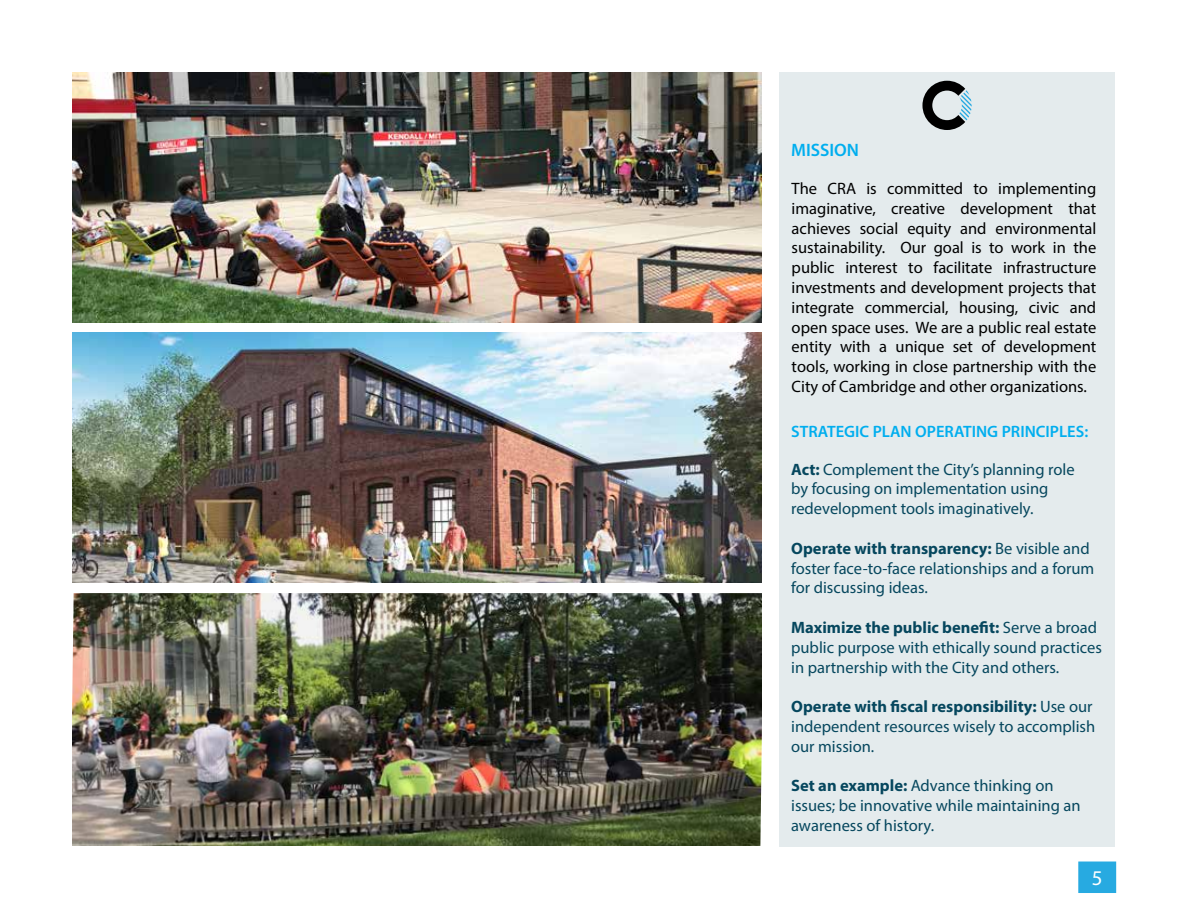
<style>
.page{position:relative;width:1188px;height:918px;background:#fff}
.page>*{position:absolute;margin:0;border:0;box-sizing:border-box;transform-origin:0 0}
.t1{font:21px "Myriad Pro";color:#fff}
.t2{font:600 18px "Myriad Pro";color:#00aeef}
.t3{font:16.5px/19.8px "Myriad Pro";color:#06475e}
.t4{font:16.5px/19.8px "Myriad Pro";color:#000;text-align:justify}
.t5{font:600 16.5px "Myriad Pro";color:#00aeef}
.s1{font-weight:700}
</style>
<div class="page">
<div style="left:779px;top:72px;width:336px;height:774px;background:#e4ebed"></div>
<svg style="left:922px;top:81px;width:50px;height:49px"></svg>
<img style="left:72px;top:332px;width:690px;height:251px">
<img style="left:72px;top:72px;width:690px;height:250px">
<img style="left:72px;top:593px;width:690px;height:253px">
<div style="left:1079px;top:862px;width:36px;height:30px;background:#27aae1"></div>
<div style="left:1078px;top:862px;width:38px;height:31px;border:2px solid #27aae1"></div>
<p class="t2" style="left:791px;top:138px;width:69px">MISSION</p>
<p class="t4" style="left:792px;top:178px;width:306px">The CRA is committed to implementing imaginative, creative development that achieves social equity and environmental sustainability. Our goal is to work in the public interest to facilitate infrastructure investments and development projects that integrate commercial, housing, civic and open space uses. We are a public real estate entity with a unique set of development tools, working in close partnership with the City of Cambridge and other organizations.</p>
<p class="t5" style="left:791px;top:421px;width:299px">STRATEGIC PLAN OPERATING PRINCIPLES:</p>
<p class="t3" style="left:791px;top:459px;width:285px"><span class="s1">Act:</span> Complement the City’s planning role by focusing on implementation using redevelopment tools imaginatively.</p>
<p class="t3" style="left:791px;top:538px;width:305px"><span class="s1">Operate with transparency:</span> Be visible and foster face-to-face relationships and a forum for discussing ideas.</p>
<p class="t3" style="left:791px;top:617px;width:312px"><span class="s1">Maximize the public benefit:</span> Serve a broad public purpose with ethically sound practices in partnership with the City and others.</p>
<p class="t3" style="left:791px;top:697px;width:306px"><span class="s1">Operate with fiscal responsibility:</span> Use our independent resources wisely to accomplish our mission.</p>
<p class="t3" style="left:791px;top:776px;width:291px"><span class="s1">Set an example:</span> Advance thinking on issues; be innovative while maintaining an awareness of history.</p>
<p class="t1" style="left:1092px;top:865px;width:12px">5</p>
</div>
